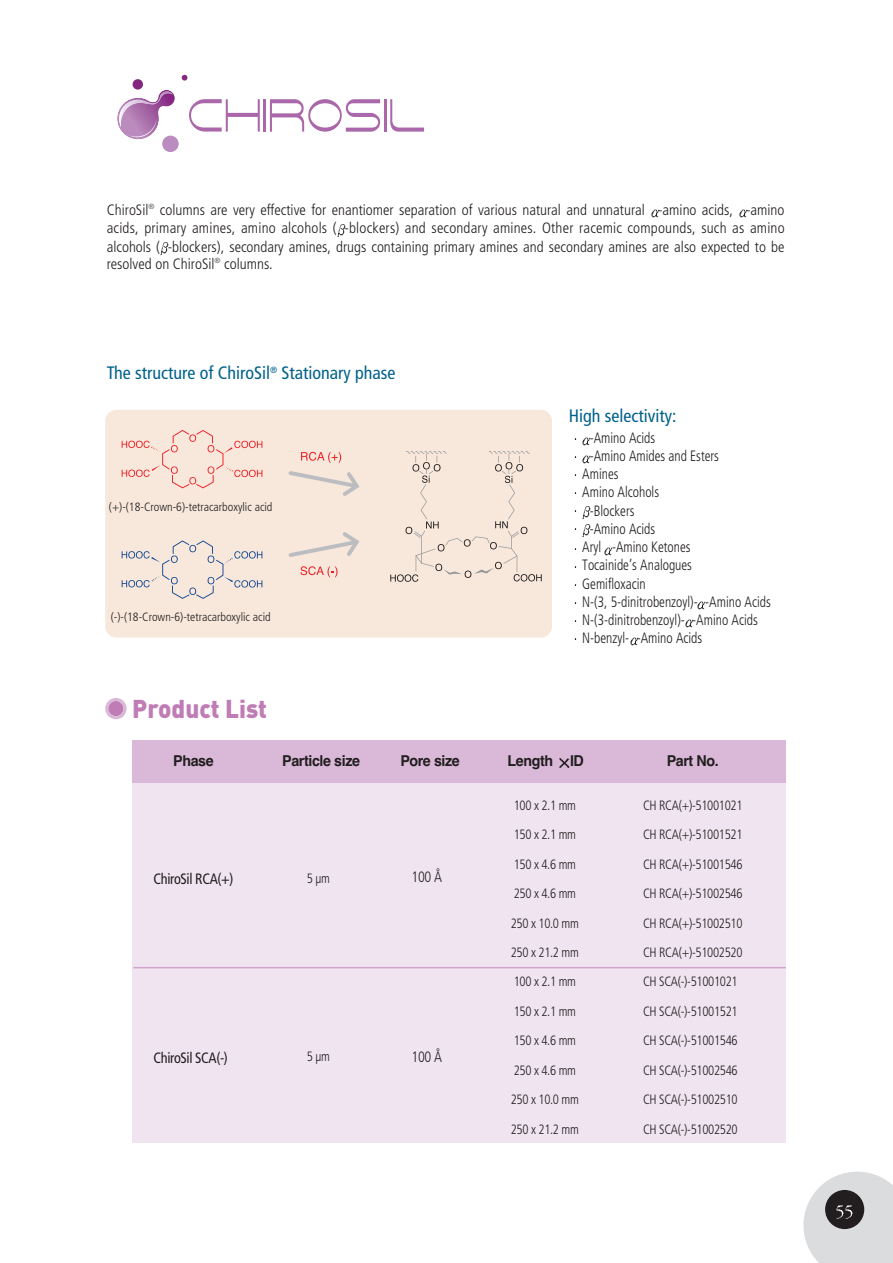
<style>
.page{position:relative;width:893px;height:1263px;background:#fff}
.page>*{position:absolute;margin:0;border:0;box-sizing:border-box;transform-origin:0 0}
.t1{font:900 25.5px "DIN";color:#bf7cb5;scale:.95 1}
.t2{font:condensed 18px "Frutiger";color:#00618b}
.t3{font:300 condensed 15px/18px "Frutiger";color:#221e1f;text-align:justify}
.t4{font:300 condensed 15px "Frutiger";color:#221e1f;scale:.9 1}
.t5{font:700 15px "Helvetica";letter-spacing:-.03em;color:#221e1f;scale:.95 1}
.t6{font:condensed 15px "Frutiger";letter-spacing:-.025em;color:#221e1f;scale:.95 1}
.t7{font:300 condensed 15px "Frutiger";color:#221e1f;scale:.95 1}
.t8{font:300 condensed 13.5px/29.4px "Frutiger";letter-spacing:-.025em;color:#221e1f;scale:.95 1}
.t9{font:300 condensed 12px "Frutiger";color:#221e1f}
</style>
<div class="page">
<svg style="left:803px;top:1172px;width:89px;height:91px;background:#dfe0e2"></svg>
<div style="left:825px;top:1190px;width:39px;height:39px;background:#221e1f;border-radius:50%"></div>
<img style="left:836px;top:1205px;width:17px;height:14px">
<hr style="left:264px;top:99px;width:2px;height:33px;background:#aa67aa">
<hr style="left:384px;top:99px;width:2px;height:33px;background:#aa67aa">
<svg style="left:390px;top:99px;width:34px;height:33px"></svg>
<svg style="left:189px;top:99px;width:71px;height:33px"></svg>
<svg style="left:270px;top:99px;width:110px;height:33px"></svg>
<div style="left:133px;top:79px;width:10px;height:11px;background:#842781;border-radius:50%"></div>
<svg style="left:182px;top:75px;width:5px;height:6px"></svg>
<div style="left:162px;top:136px;width:17px;height:16px;background:#bb8cbf;border-radius:50%"></div>
<svg style="left:117px;top:90px;width:57px;height:49px"></svg>
<img style="left:651px;top:209px;width:9px;height:9px">
<img style="left:740px;top:209px;width:8px;height:9px">
<img style="left:338px;top:224px;width:8px;height:13px">
<img style="left:160px;top:242px;width:9px;height:13px">
<img style="left:574px;top:437px;width:17px;height:9px">
<img style="left:574px;top:455px;width:17px;height:9px">
<img style="left:574px;top:506px;width:17px;height:13px">
<img style="left:574px;top:524px;width:17px;height:13px">
<img style="left:604px;top:547px;width:9px;height:9px">
<img style="left:698px;top:601px;width:8px;height:9px">
<img style="left:686px;top:619px;width:8px;height:9px">
<img style="left:630px;top:637px;width:9px;height:9px">
<div style="left:105px;top:410px;width:447px;height:228px;background:#f7e8db;border-radius:11px"></div>
<svg style="left:122px;top:430px;width:140px;height:58px"></svg>
<svg style="left:122px;top:540px;width:140px;height:59px"></svg>
<svg style="left:390px;top:451px;width:151px;height:131px"></svg>
<svg style="left:288px;top:532px;width:72px;height:25px"></svg>
<svg style="left:288px;top:452px;width:72px;height:44px"></svg>
<svg style="left:300px;top:566px;width:37px;height:11px"></svg>
<div style="left:108px;top:701px;width:15px;height:15px;background:#bf7cb5;border-radius:50%"></div>
<div style="left:105px;top:698px;width:22px;height:21px;border:3px solid #d9b8d8;border-radius:50%"></div>
<div style="left:132px;top:740px;width:654px;height:403px;background:#f0e4f0"></div>
<div style="left:132px;top:740px;width:654px;height:42px;background:#d9b8d8"></div>
<img style="left:559px;top:758px;width:11px;height:10px">
<hr style="left:133px;top:967px;width:652px;height:1px;background:#d2a4cb">
<p class="t3" style="left:107px;top:202px;width:679px">ChiroSil<sup>®</sup> columns are very effective for enantiomer separation of various natural and unnatural -amino acids, -amino acids, primary amines, amino alcohols ( -blockers) and secondary amines. Other racemic compounds, such as amino alcohols ( -blockers), secondary amines, drugs containing primary amines and secondary amines are also expected to be resolved on ChiroSil<sup>®</sup> columns.</p>
<p class="t2" style="left:107px;top:366px;width:290px">The structure of ChiroSil<sup>®</sup> Stationary phase</p>
<p class="t9" style="left:109px;top:502px;width:165px">(+)-(18-Crown-6)-tetracarboxylic acid</p>
<p class="t9" style="left:111px;top:612px;width:161px">(-)-(18-Crown-6)-tetracarboxylic acid</p>
<p class="t2" style="left:568px;top:408px;width:109px">High selectivity:</p>
<p class="t4" style="left:589px;top:431px;width:74px">-Amino Acids</p>
<p class="t4" style="left:589px;top:450px;width:145px">-Amino Amides and Esters</p>
<p class="t4" style="left:582px;top:468px;width:42px">Amines</p>
<p class="t4" style="left:582px;top:486px;width:87px">Amino Alcohols</p>
<p class="t4" style="left:589px;top:504px;width:51px">-Blockers</p>
<p class="t4" style="left:589px;top:523px;width:74px">-Amino Acids</p>
<p class="t4" style="left:582px;top:541px;width:122px">Aryl -Amino Ketones</p>
<p class="t4" style="left:582px;top:559px;width:123px">Tocainide’s Analogues</p>
<p class="t4" style="left:582px;top:577px;width:72px">Gemifloxacin</p>
<p class="t4" style="left:582px;top:596px;width:211px">N-(3, 5-dinitrobenzoyl)- -Amino Acids</p>
<p class="t4" style="left:582px;top:614px;width:196px">N-(3-dinitrobenzoyl)- -Amino Acids</p>
<p class="t4" style="left:582px;top:632px;width:135px">N-benzyl- -Amino Acids</p>
<h1 class="t1" style="left:132px;top:694px;width:143px">Product List</h1>
<p class="t5" style="left:173px;top:755px;width:44px">Phase</p>
<p class="t5" style="left:282px;top:755px;width:83px">Particle size</p>
<p class="t5" style="left:400px;top:755px;width:64px">Pore size</p>
<p class="t5" style="left:507px;top:755px;width:82px">Length ID</p>
<p class="t5" style="left:666px;top:755px;width:56px">Part No.</p>
<p class="t6" style="left:153px;top:873px;width:85px">ChiroSil RCA(+)</p>
<p class="t6" style="left:153px;top:1051px;width:80px">ChiroSil SCA(-)</p>
<p class="t8" style="left:307px;top:864px;width:26px">5 μm</p>
<p class="t8" style="left:307px;top:1043px;width:26px">5 μm</p>
<p class="t7" style="left:411px;top:871px;width:34px">100 Å</p>
<p class="t7" style="left:411px;top:1051px;width:34px">100 Å</p>
<p class="t8" style="left:511px;top:792px;width:73px">100 x 2.1 mm<br>150 x 2.1 mm<br>150 x 4.6 mm<br>250 x 4.6 mm<br>250 x 10.0 mm<br>250 x 21.2 mm<br>100 x 2.1 mm<br>150 x 2.1 mm<br>150 x 4.6 mm<br>250 x 4.6 mm<br>250 x 10.0 mm<br>250 x 21.2 mm</p>
<p class="t8" style="left:643px;top:792px;width:106px">CH RCA(+)-51001021<br>CH RCA(+)-51001521<br>CH RCA(+)-51001546<br>CH RCA(+)-51002546<br>CH RCA(+)-51002510<br>CH RCA(+)-51002520<br>CH SCA(-)-51001021<br>CH SCA(-)-51001521<br>CH SCA(-)-51001546<br>CH SCA(-)-51002546<br>CH SCA(-)-51002510<br>CH SCA(-)-51002520</p>
</div>
